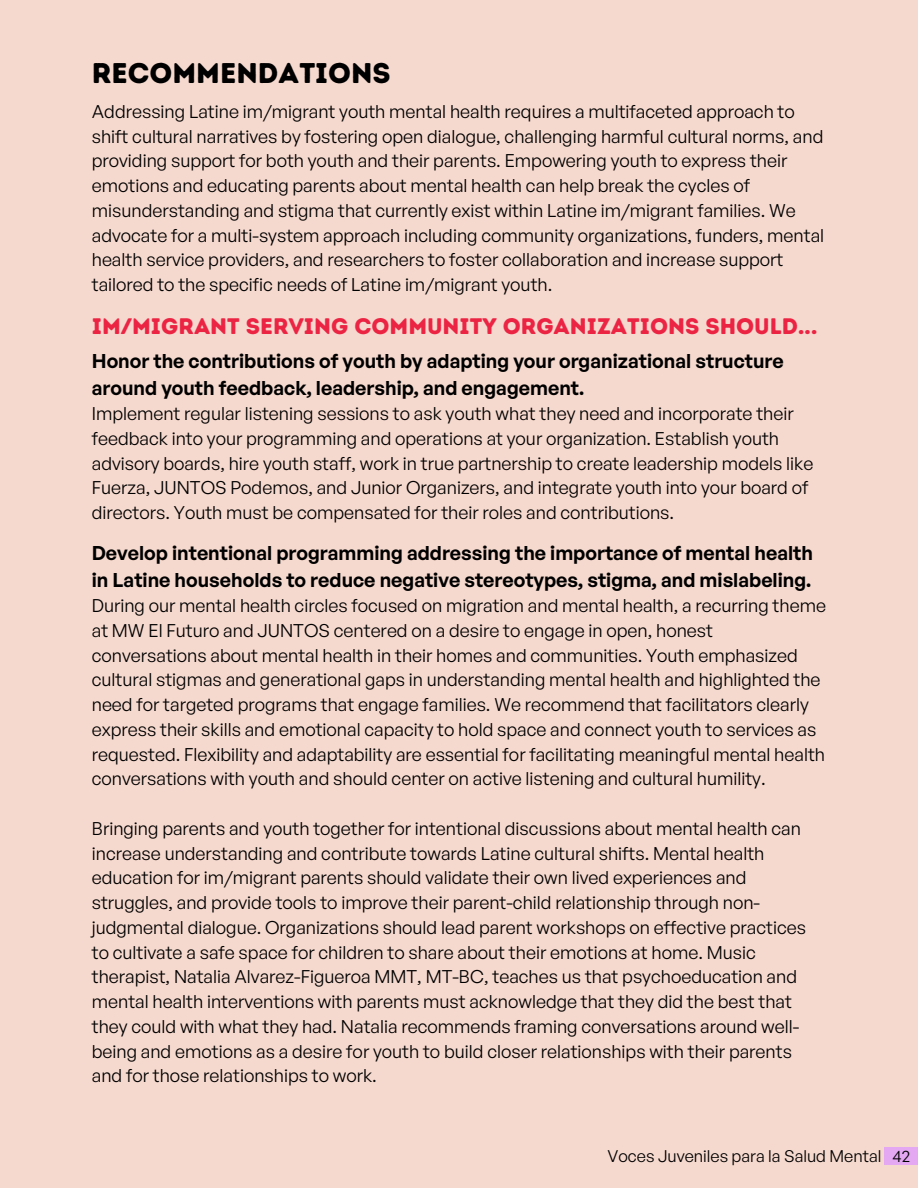
<style>
.page{position:relative;width:918px;height:1188px;background:#f6d9ce}
.page>*{position:absolute;margin:0;border:0;box-sizing:border-box;transform-origin:0 0}
.t1{font:28.5px "Intro Rust Base";color:#000}
.t2{font:22.5px "Intro Rust Base";color:#ec2443}
.t3{font:600 19.5px/27px "General Sans";color:#000}
.t4{font:18px/24.8px "General Sans";color:#000}
.t5{font:16.5px "General Sans";color:#000}
</style>
<div class="page">
<div style="left:885px;top:1147px;width:33px;height:17px;background:#e4a7f2"></div>
<h1 class="t1" style="left:92px;top:56px;width:300px">RECOMMENDATIONS</h1>
<p class="t4" style="left:92px;top:99px;width:734px">Addressing Latine im/migrant youth mental health requires a multifaceted approach to shift cultural narratives by fostering open dialogue, challenging harmful cultural norms, and providing support for both youth and their parents. Empowering youth to express their emotions and educating parents about mental health can help break the cycles of misunderstanding and stigma that currently exist within Latine im/migrant families. We advocate for a multi-system approach including community organizations, funders, mental health service providers, and researchers to foster collaboration and increase support tailored to the specific needs of Latine im/migrant youth.</p>
<p class="t2" style="left:92px;top:313px;width:727px">IM/MIGRANT SERVING COMMUNITY ORGANIZATIONS SHOULD...</p>
<p class="t3" style="left:92px;top:348px;width:694px">Honor the contributions of youth by adapting your organizational structure around youth feedback, leadership, and engagement.</p>
<p class="t4" style="left:92px;top:401px;width:723px">Implement regular listening sessions to ask youth what they need and incorporate their feedback into your programming and operations at your organization. Establish youth advisory boards, hire youth staff, work in true partnership to create leadership models like Fuerza, JUNTOS Podemos, and Junior Organizers, and integrate youth into your board of directors. Youth must be compensated for their roles and contributions.</p>
<h2 class="t3" style="left:92px;top:540px;width:723px">Develop intentional programming addressing the importance of mental health in Latine households to reduce negative stereotypes, stigma, and mislabeling.</h2>
<p class="t4" style="left:92px;top:593px;width:736px">During our mental health circles focused on migration and mental health, a recurring theme at MW El Futuro and JUNTOS centered on a desire to engage in open, honest conversations about mental health in their homes and communities. Youth emphasized cultural stigmas and generational gaps in understanding mental health and highlighted the need for targeted programs that engage families. We recommend that facilitators clearly express their skills and emotional capacity to hold space and connect youth to services as requested. Flexibility and adaptability are essential for facilitating meaningful mental health conversations with youth and should center on active listening and cultural humility.</p>
<p class="t4" style="left:92px;top:816px;width:716px">Bringing parents and youth together for intentional discussions about mental health can increase understanding and contribute towards Latine cultural shifts. Mental health education for im/migrant parents should validate their own lived experiences and struggles, and provide tools to improve their parent-child relationship through non&shy;judgmental dialogue. Organizations should lead parent workshops on effective practices to cultivate a safe space for children to share about their emotions at home. Music therapist, Natalia Alvarez-Figueroa MMT, MT-BC, teaches us that psychoeducation and mental health interventions with parents must acknowledge that they did the best that they could with what they had. Natalia recommends framing conversations around well&shy;being and emotions as a desire for youth to build closer relationships with their parents and for those relationships to work.</p>
<p class="t5" style="left:608px;top:1145px;width:275px">Voces Juveniles para la Salud Mental</p>
<p class="t5" style="left:893px;top:1145px;width:19px">42</p>
</div>
